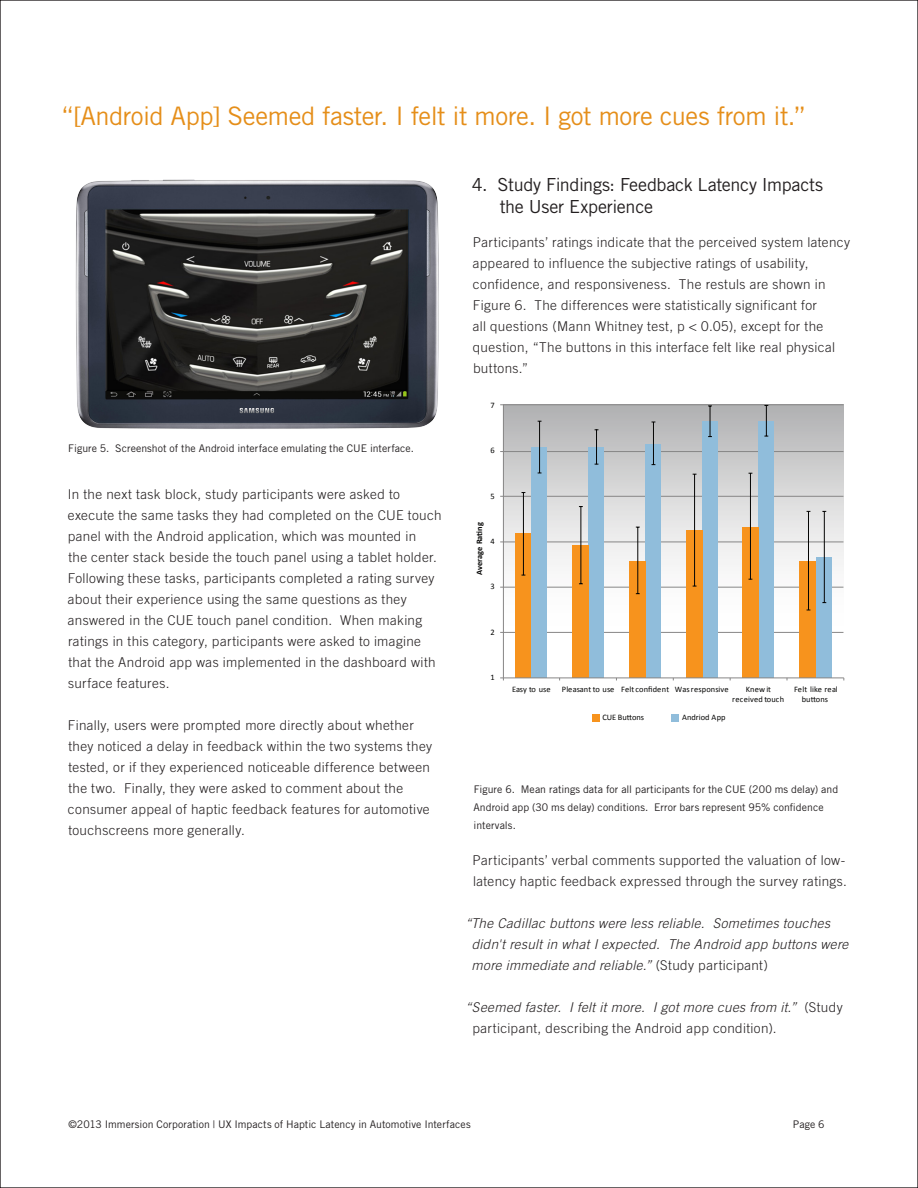
<style>
.page{position:relative;width:918px;height:1188px;background:#fff}
.page>*{position:absolute;margin:0;border:0;box-sizing:border-box;transform-origin:0 0}
.body_copy-QUOTE_CAL{font:25.5px "Trade Gothic LT Std";letter-spacing:-.015em;color:#e58e19}
.body_copy_HEAD{font:18px/21.8px "Trade Gothic LT Std";letter-spacing:-.015em;color:#231f20}
.Inside_Front_Cover_S{font:300 13.5px/21px "Trade Gothic LT Std";letter-spacing:.025em;color:#231f20}
.Inside_Front_Cover_S-2{font:italic 300 13.5px/21px "Trade Gothic LT Std";letter-spacing:.025em;color:#231f20}
.body_copy_CAPTION{font:10.5px/18px "Trade Gothic LT Std";letter-spacing:.005em;color:#231f20}
.t1{font:8.4px/10.4px "Calibri";letter-spacing:.01em;color:#050504;text-align:center}
.t2{font:700 8.4px "Calibri";color:#050504}
.t3{font:8.4px "Calibri";letter-spacing:-.01em;color:#050504}
.s1{font-style:normal}
.s2{font-style:italic}
</style>
<div class="page">
<img style="left:75px;top:179px;width:364px;height:250px">
<div style="left:503px;top:405px;width:341px;height:273px;background:linear-gradient(to bottom,#bbbbbd,#fff)"></div>
<hr style="left:500px;top:451px;width:343px;height:1px;background:#878686">
<hr style="left:500px;top:404px;width:343px;height:1px;background:#878686">
<hr style="left:500px;top:496px;width:343px;height:1px;background:#878686">
<hr style="left:500px;top:542px;width:343px;height:1px;background:#878686">
<hr style="left:500px;top:587px;width:343px;height:1px;background:#878686">
<hr style="left:500px;top:632px;width:343px;height:1px;background:#878686">
<div style="left:515px;top:534px;width:17px;height:144px;background:#f7931d"></div>
<div style="left:531px;top:448px;width:16px;height:230px;background:#90bddb"></div>
<div style="left:588px;top:448px;width:16px;height:230px;background:#90bddb"></div>
<div style="left:645px;top:444px;width:16px;height:234px;background:#90bddb"></div>
<div style="left:702px;top:421px;width:16px;height:257px;background:#90bddb"></div>
<div style="left:759px;top:421px;width:15px;height:257px;background:#90bddb"></div>
<div style="left:816px;top:557px;width:15px;height:121px;background:#90bddb"></div>
<div style="left:572px;top:546px;width:16px;height:132px;background:#f7931d"></div>
<div style="left:629px;top:561px;width:16px;height:117px;background:#f7931d"></div>
<div style="left:686px;top:530px;width:16px;height:148px;background:#f7931d"></div>
<div style="left:742px;top:527px;width:17px;height:151px;background:#f7931d"></div>
<div style="left:800px;top:561px;width:16px;height:117px;background:#f7931d"></div>
<hr style="left:503px;top:405px;width:1px;height:273px;background:#878686">
<hr style="left:503px;top:678px;width:341px;height:1px;background:#878686">
<svg style="left:671px;top:714px;width:8px;height:8px"></svg>
<div style="left:592px;top:714px;width:7px;height:7px;background:#f7931d"></div>
<div style="left:672px;top:714px;width:7px;height:7px;background:#90bddb"></div>
<hr style="left:523px;top:493px;width:1px;height:82px;background:#050504">
<hr style="left:581px;top:507px;width:1px;height:77px;background:#050504">
<hr style="left:637px;top:527px;width:1px;height:67px;background:#050504">
<hr style="left:694px;top:474px;width:1px;height:112px;background:#050504">
<hr style="left:750px;top:473px;width:1px;height:106px;background:#050504">
<hr style="left:808px;top:511px;width:1px;height:99px;background:#050504">
<hr style="left:539px;top:421px;width:1px;height:52px;background:#050504">
<hr style="left:596px;top:430px;width:1px;height:34px;background:#050504">
<hr style="left:653px;top:422px;width:1px;height:43px;background:#050504">
<hr style="left:710px;top:406px;width:1px;height:31px;background:#050504">
<hr style="left:766px;top:405px;width:1px;height:31px;background:#050504">
<hr style="left:824px;top:511px;width:1px;height:92px;background:#050504">
<p class="body_copy-QUOTE_CAL" style="left:61px;top:101px;width:747px">“[Android App] Seemed faster. I felt it more. I got more cues from it.”</p>
<p class="body_copy_HEAD" style="left:500px;top:174px;width:325px;text-indent:-28px">4. Study Findings: Feedback Latency Impacts the User Experience</p>
<p class="Inside_Front_Cover_S" style="left:473px;top:232px;width:379px">Participants’ ratings indicate that the perceived system latency appeared to influence the subjective ratings of usability, confidence, and responsiveness. The restuls are shown in Figure 6. The differences were statistically significant for<br>all questions (Mann Whitney test, p &lt; 0.05), except for the question, “The buttons in this interface felt like real physical buttons.”</p>
<p class="body_copy_CAPTION" style="left:68px;top:439px;width:347px">Figure 5. Screenshot of the Android interface emulating the CUE interface.</p>
<p class="Inside_Front_Cover_S" style="left:68px;top:484px;width:375px">In the next task block, study participants were asked to execute the same tasks they had completed on the CUE touch panel with the Android application, which was mounted in<br>the center stack beside the touch panel using a tablet holder.<br>Following these tasks, participants completed a rating survey about their experience using the same questions as they answered in the CUE touch panel condition. When making ratings in this category, participants were asked to imagine that the Android app was implemented in the dashboard with surface features.</p>
<p class="Inside_Front_Cover_S" style="left:68px;top:715px;width:366px">Finally, users were prompted more directly about whether they noticed a delay in feedback within the two systems they tested, or if they experienced noticeable difference between the two. Finally, they were asked to comment about the consumer appeal of haptic feedback features for automotive touchscreens more generally.</p>
<p class="t1" style="left:490px;top:400px;width:6px">7</p>
<p class="t1" style="left:490px;top:445px;width:6px">6</p>
<p class="t1" style="left:490px;top:491px;width:6px">5</p>
<p class="t2" style="left:474px;top:575px;width:54px;rotate:-90deg">Average Rating</p>
<p class="t1" style="left:490px;top:536px;width:6px">4</p>
<p class="t1" style="left:490px;top:581px;width:6px">3</p>
<p class="t1" style="left:490px;top:627px;width:6px">2</p>
<p class="t1" style="left:490px;top:672px;width:6px">1</p>
<p class="t3" style="left:512px;top:683px;width:40px">Easy to use</p>
<p class="t1" style="left:562px;top:684px;width:168px">Pleasant to use Felt confident Wasresponsive</p>
<p class="t1" style="left:732px;top:684px;width:54px">Knewit received touch</p>
<p class="t1" style="left:794px;top:684px;width:45px">Felt like real buttons</p>
<p class="t1" style="left:602px;top:712px;width:43px">CUE Buttons</p>
<p class="t1" style="left:682px;top:712px;width:45px">Andriod App</p>
<p class="body_copy_CAPTION" style="left:473px;top:780px;width:366px">Figure 6. Mean ratings data for all participants for the CUE (200 ms delay) and<br>Android app (30 ms delay) conditions. Error bars represent 95% confidence intervals.</p>
<p class="Inside_Front_Cover_S" style="left:473px;top:850px;width:376px">Participants’ verbal comments supported the valuation of low&shy;latency haptic feedback expressed through the survey ratings.</p>
<p class="Inside_Front_Cover_S-2" style="left:472px;top:913px;width:378px;text-indent:-6px">“The Cadillac buttons were less reliable. Sometimes touches didn't result in what I expected. The Android app buttons were more immediate and reliable.” <span class="s1">(Study participant)</span></p>
<p class="Inside_Front_Cover_S" style="left:473px;top:997px;width:372px;text-indent:-7px"><span class="s2">“Seemed faster. I felt it more. I got more cues from it.”</span> (Study participant, describing the Android app condition).</p>
<p class="body_copy_CAPTION" style="left:68px;top:1115px;width:404px">©2013 Immersion Corporation | UX Impacts of Haptic Latency in Automotive Interfaces</p>
<p class="body_copy_CAPTION" style="left:793px;top:1115px;width:33px">Page 6</p>
</div>
